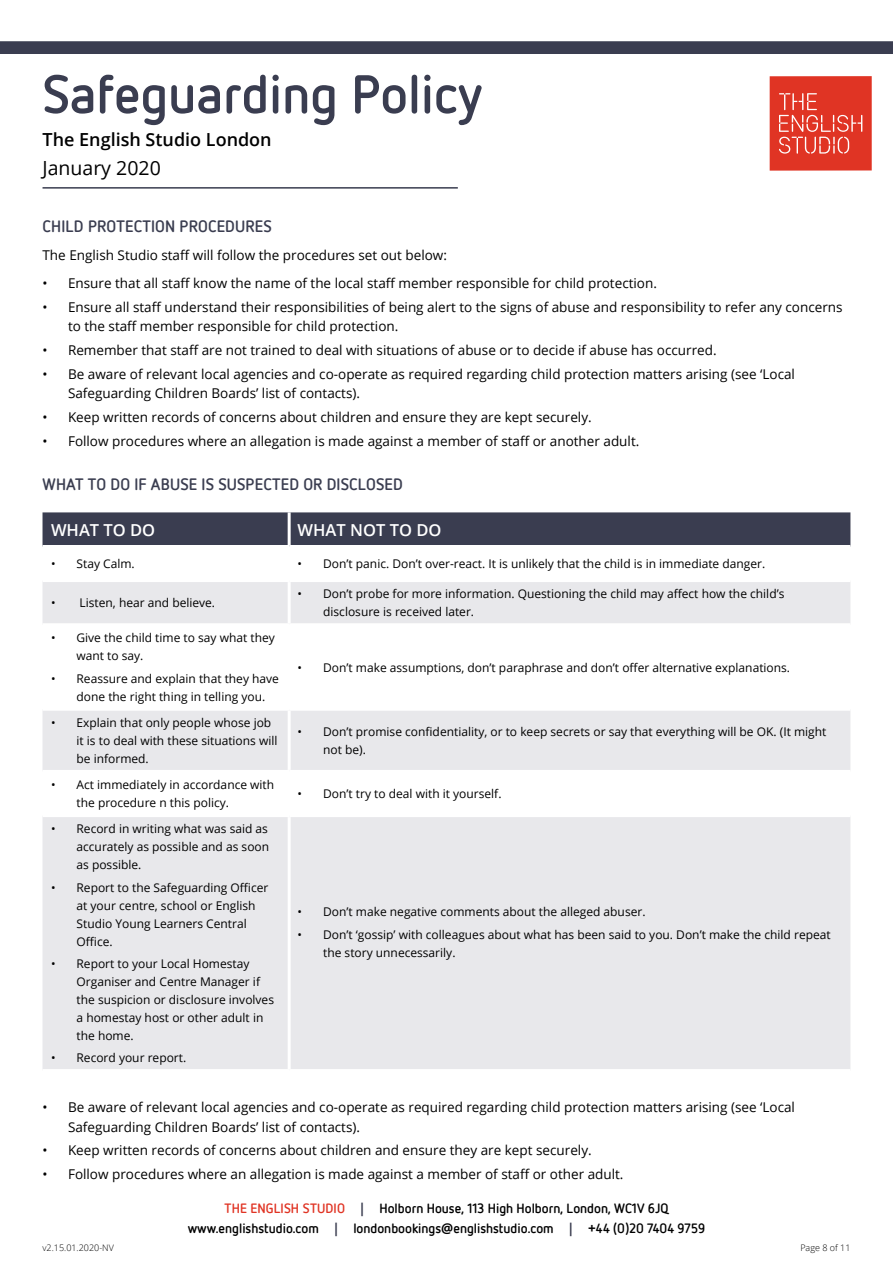
<style>
.page{position:relative;width:893px;height:1263px;background:#fff}
.page>*{position:absolute;margin:0;border:0;box-sizing:border-box;transform-origin:0 0}
.t1{font:700 54px "Netto OT";color:#3a3d50}
.t2{font:19.5px "Open Sans";color:#000}
.t3{font:600 18px "Open Sans";color:#000}
.t4{font:700 16.5px "Netto OT";letter-spacing:.01em;color:#3a3d50}
.t5{font:600 16.5px "Open Sans";color:#fff}
.t6{font:13.5px/19.5px "Open Sans";color:#000}
.t7{font:700 13.5px/19.5px "Netto OT";color:#000;text-align:center}
.t8{font:12px/18px "Open Sans";color:#000}
.t9{font:300 9px "Open Sans";color:#000}
.s1{color:#e03424}
.s2{font-family:"Open Sans";color:#3a3d50}
.s3{font-family:"Open Sans"}
</style>
<div class="page">
<div style="left:0;top:41px;width:893px;height:13px;background:#3a3d50"></div>
<div style="left:770px;top:76px;width:102px;height:95px;background:#e03424"></div>
<svg style="left:861px;top:115px;width:1px;height:17px"></svg>
<svg style="left:779px;top:93px;width:74px;height:61px"></svg>
<hr style="left:43px;top:187px;width:415px;height:2px;background:#3a3d50">
<div style="left:43px;top:512px;width:807px;height:33px;background:#3a3d50"></div>
<svg style="left:43px;top:582px;width:807px;height:487px;fill:#e8e8eb"></svg>
<hr style="left:288px;top:512px;width:3px;height:33px;background:#fff">
<hr style="left:288px;top:582px;width:3px;height:41px;background:#fff">
<hr style="left:43px;top:623px;width:246px;height:3px;background:#fff">
<hr style="left:289px;top:623px;width:561px;height:3px;background:#fff">
<hr style="left:288px;top:626px;width:3px;height:82px;background:#fff">
<hr style="left:43px;top:708px;width:246px;height:3px;background:#fff">
<hr style="left:289px;top:708px;width:561px;height:3px;background:#fff">
<hr style="left:288px;top:711px;width:3px;height:59px;background:#fff">
<hr style="left:43px;top:770px;width:246px;height:3px;background:#fff">
<hr style="left:289px;top:770px;width:561px;height:3px;background:#fff">
<hr style="left:288px;top:773px;width:3px;height:41px;background:#fff">
<hr style="left:43px;top:814px;width:246px;height:3px;background:#fff">
<hr style="left:289px;top:814px;width:561px;height:3px;background:#fff">
<hr style="left:288px;top:817px;width:3px;height:252px;background:#fff">
<h1 class="t1" style="left:43px;top:64px;width:441px">Safeguarding Policy</h1>
<h3 class="t3" style="left:43px;top:127px;width:231px">The English Studio London</h3>
<h2 class="t2" style="left:43px;top:155px;width:120px">January 2020</h2>
<h3 class="t4" style="left:43px;top:217px;width:231px">CHILD PROTECTION PROCEDURES</h3>
<p class="t6" style="left:43px;top:245px;width:406px">The English Studio staff will follow the procedures set out below:</p>
<p class="t6" style="left:43px;top:273px;width:616px">• Ensure that all staff know the name of the local staff member responsible for child protection.</p>
<p class="t6" style="left:68px;top:297px;width:776px;text-indent:-26px">• Ensure all staff understand their responsibilities of being alert to the signs of abuse and responsibility to refer any concerns to the staff member responsible for child protection.</p>
<p class="t6" style="left:43px;top:340px;width:676px">• Remember that staff are not trained to deal with situations of abuse or to decide if abuse has occurred.</p>
<p class="t6" style="left:68px;top:364px;width:728px;text-indent:-26px">• Be aware of relevant local agencies and co-operate as required regarding child protection matters arising (see ‘Local<br>Safeguarding Children Boards’ list of contacts).</p>
<p class="t6" style="left:43px;top:407px;width:551px">• Keep written records of concerns about children and ensure they are kept securely.</p>
<p class="t6" style="left:43px;top:431px;width:598px">• Follow procedures where an allegation is made against a member of staff or another adult.</p>
<h3 class="t4" style="left:43px;top:474px;width:362px">WHAT TO DO IF ABUSE IS SUSPECTED OR DISCLOSED</h3>
<h3 class="t5" style="left:51px;top:518px;width:106px">WHAT TO DO</h3>
<h3 class="t5" style="left:298px;top:518px;width:145px">WHAT NOT TO DO</h3>
<p class="t8" style="left:51px;top:554px;width:85px">• Stay Calm.</p>
<p class="t8" style="left:298px;top:554px;width:469px">• Don’t panic. Don’t over-react. It is unlikely that the child is in immediate danger.</p>
<p class="t8" style="left:51px;top:594px;width:166px">• Listen, hear and believe.</p>
<p class="t8" style="left:323px;top:585px;width:463px;text-indent:-26px">• Don’t probe for more information. Questioning the child may affect how the child’s disclosure is received later.</p>
<p class="t8" style="left:77px;top:629px;width:200px;text-indent:-26px">• Give the child time to say what they want to say.</p>
<p class="t8" style="left:77px;top:669px;width:204px;text-indent:-26px">• Reassure and explain that they have done the right thing in telling you.</p>
<p class="t8" style="left:298px;top:658px;width:494px">• Don’t make assumptions, don’t paraphrase and don’t offer alternative explanations.</p>
<p class="t8" style="left:77px;top:713px;width:203px;text-indent:-26px">• Explain that only people whose job it is to deal with these situations will be informed.</p>
<p class="t8" style="left:323px;top:722px;width:505px;text-indent:-26px">• Don’t promise confidentiality, or to keep secrets or say that everything will be OK. (It might not be).</p>
<p class="t8" style="left:77px;top:775px;width:199px;text-indent:-26px">• Act immediately in accordance with the procedure n this policy.</p>
<p class="t8" style="left:298px;top:784px;width:205px">• Don’t try to deal with it yourself.</p>
<p class="t8" style="left:77px;top:820px;width:194px;text-align:justify;text-indent:-26px">• Record in writing what was said as accurately as possible and as soon as possible.</p>
<p class="t8" style="left:77px;top:878px;width:193px;text-indent:-26px">• Report to the Safeguarding Officer at your centre, school or English<br>Studio Young Learners Central<br>Office.</p>
<p class="t8" style="left:77px;top:954px;width:199px;text-indent:-26px">• Report to your Local Homestay<br>Organiser and Centre Manager if the suspicion or disclosure involves a homestay host or other adult in the home.</p>
<p class="t8" style="left:51px;top:1048px;width:137px">• Record your report.</p>
<p class="t8" style="left:298px;top:903px;width:349px">• Don’t make negative comments about the alleged abuser.</p>
<p class="t8" style="left:323px;top:925px;width:509px;text-indent:-26px">• Don’t ‘gossip’ with colleagues about what has been said to you. Don’t make the child repeat the story unnecessarily.</p>
<p class="t6" style="left:68px;top:1097px;width:728px;text-indent:-26px">• Be aware of relevant local agencies and co-operate as required regarding child protection matters arising (see ‘Local<br>Safeguarding Children Boards’ list of contacts).</p>
<p class="t6" style="left:43px;top:1140px;width:551px">• Keep written records of concerns about children and ensure they are kept securely.</p>
<p class="t6" style="left:43px;top:1164px;width:582px">• Follow procedures where an allegation is made against a member of staff or other adult.</p>
<p class="t9" style="left:43px;top:1242px;width:73px">v2.15.01.2020-NV</p>
<p class="t7" style="left:188px;top:1199px;width:519px"><span class="s1">THE ENGLISH STUDIO</span> <span class="s2">|</span> Holborn House, 113 High Holborn, London, WC1V 6JQ www.englishstudio.com <span class="s2">|</span> londonbookings<span class="s3">@</span>englishstudio.com <span class="s2">|</span> <span class="s3">+</span>44 (0)20 7404 9759</p>
<p class="t9" style="left:800px;top:1242px;width:52px">Page 8 of 11</p>
</div>
